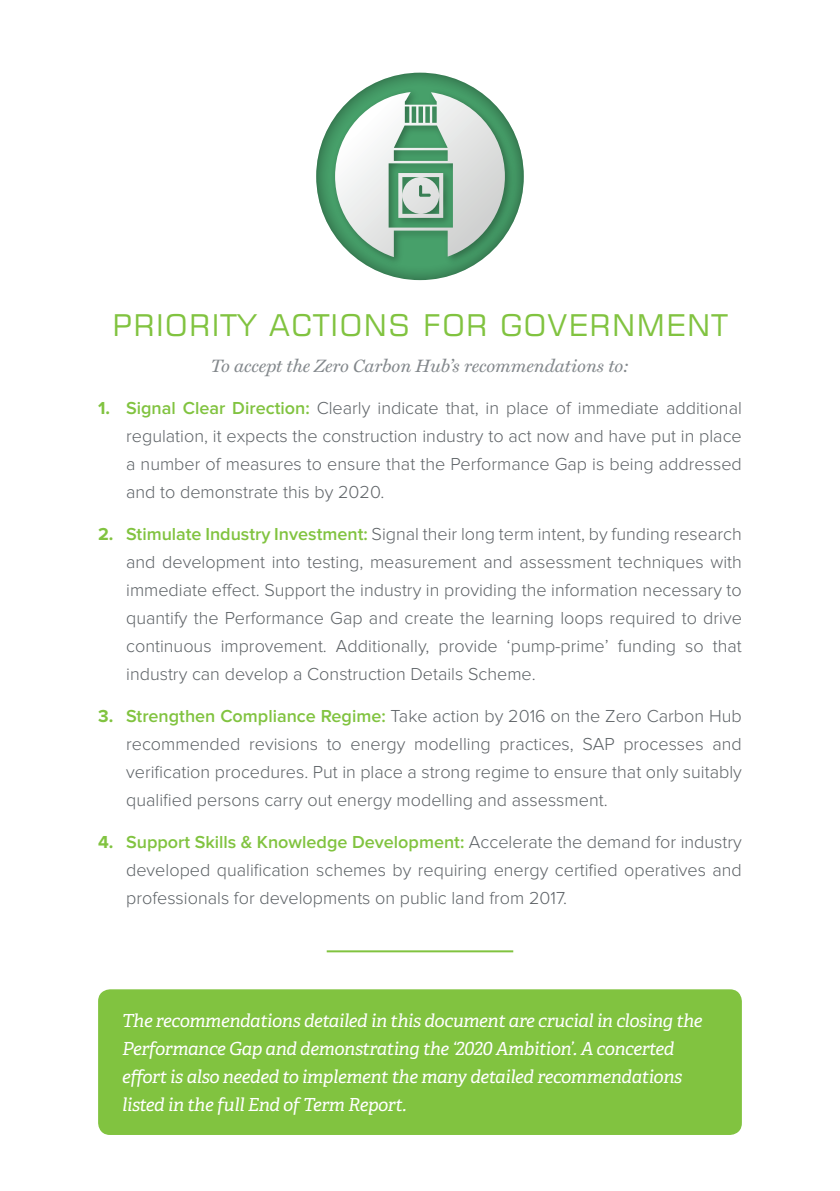
<style>
.page{position:relative;width:840px;height:1191px;background:#fff}
.page>*{position:absolute;margin:0;border:0;box-sizing:border-box;transform-origin:0 0}
.t1{font:30px "Square 721 Bt";letter-spacing:.05em;color:#81c340}
.t2{font:300 18px/28px "Proxima Nova";color:#5e6367;text-align:justify}
.t3{font:italic 18px/28px "Adelle";letter-spacing:-.02em;color:#fff}
.t4{font:italic 18px "Miller Text";color:#83888c}
.s1{font-weight:700;color:#81c340}
.s2{font-weight:600;color:#81c340}
</style>
<div class="page">
<div style="left:98px;top:989px;width:643px;height:146px;background:#81c340;border-radius:12px"></div>
<hr style="left:326px;top:950px;width:187px;height:2px;background:#81c340">
<svg style="left:316px;top:73px;width:207px;height:207px;background:#408c5e"></svg>
<img style="left:329px;top:86px;width:188px;height:184px">
<svg style="left:335px;top:92px;width:169px;height:165px"></svg>
<h1 class="t1" style="left:112px;top:306px;width:616px">PRIORITY ACTIONS FOR GOVERNMENT</h1>
<p class="t4" style="left:211px;top:355px;width:419px">To accept the Zero Carbon Hub’s recommendations to:</p>
<p class="t2" style="left:126px;top:394px;width:617px;text-indent:-28px"><span class="s1">1.</span> <span class="s2">Signal Clear Direction:</span> Clearly indicate that, in place of immediate additional regulation, it expects the construction industry to act now and have put in place a number of measures to ensure that the Performance Gap is being addressed and to demonstrate this by 2020.</p>
<p class="t2" style="left:126px;top:520px;width:617px;text-indent:-28px"><span class="s1">2.</span> <span class="s2">Stimulate Industry Investment:</span> Signal their long term intent, by funding research and development into testing, measurement and assessment techniques with immediate effect. Support the industry in providing the information necessary to quantify the Performance Gap and create the learning loops required to drive continuous improvement. Additionally, provide ‘pump-prime’ funding so that industry can develop a Construction Details Scheme.</p>
<p class="t2" style="left:126px;top:702px;width:617px;text-indent:-28px"><span class="s1">3.</span> <span class="s2">Strengthen Compliance Regime:</span> Take action by 2016 on the Zero Carbon Hub recommended revisions to energy modelling practices, SAP processes and verification procedures. Put in place a strong regime to ensure that only suitably qualified persons carry out energy modelling and assessment.</p>
<p class="t2" style="left:126px;top:828px;width:617px;text-indent:-28px"><span class="s1">4.</span> <span class="s2">Support Skills &amp; Knowledge Development:</span> Accelerate the demand for industry developed qualification schemes by requiring energy certified operatives and professionals for developments on public land from 2017.</p>
<p class="t3" style="left:122px;top:1005px;width:581px">The recommendations detailed in this document are crucial in closing the Performance Gap and demonstrating the ‘2020 Ambition’. A concerted effort is also needed to implement the many detailed recommendations listed in the full End of Term Report.</p>
</div>
